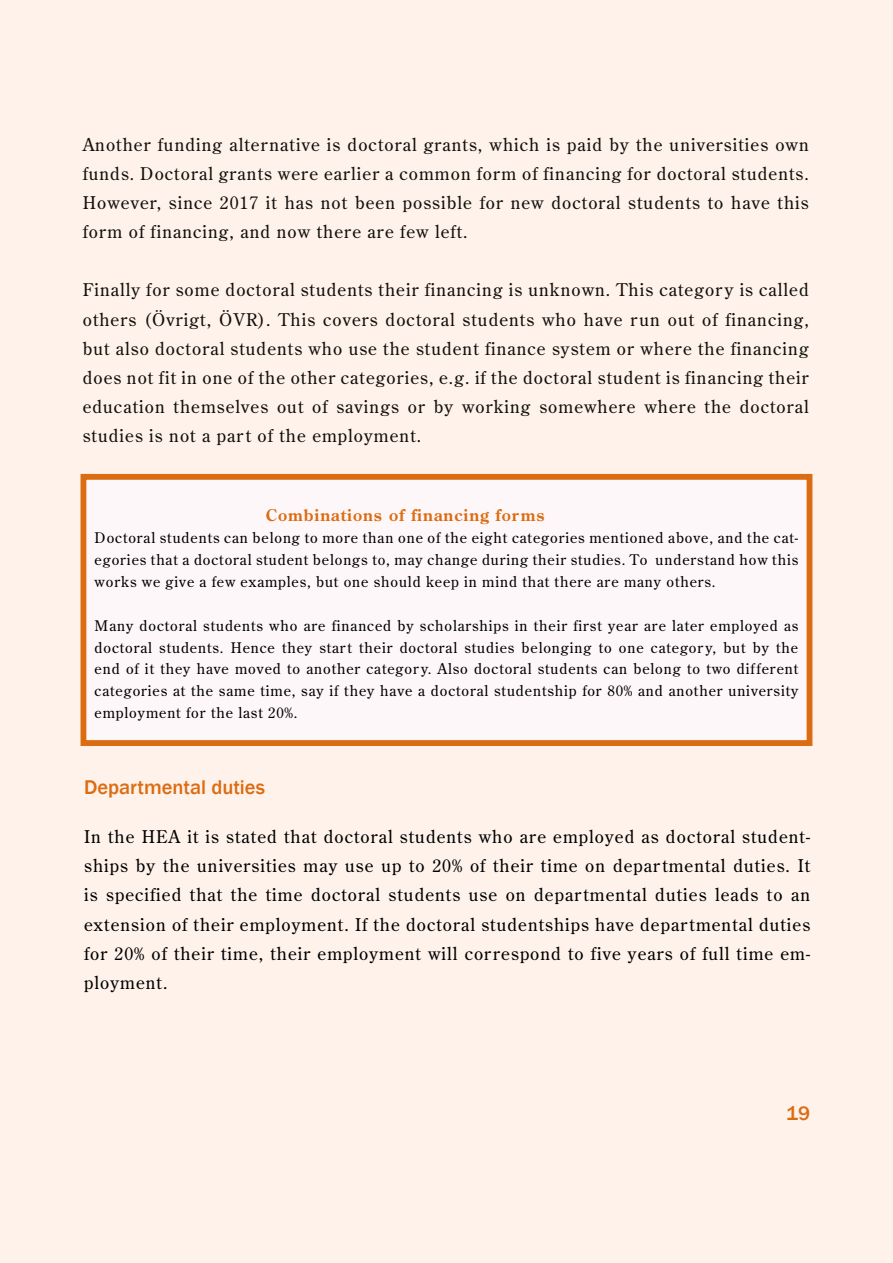
<style>
.page{position:relative;width:893px;height:1263px;background:#fef2eb}
.page>*{position:absolute;margin:0;border:0;box-sizing:border-box;transform-origin:0 0}
.t1{font:500 20.4px "Franklin Gothic";color:#dc6c11}
.t2{font:17.55px/29.2px "Century Old Style Std";letter-spacing:.06em;color:#12100b;text-align:justify}
.t3{font:17.55px/29.2px "Century Old Style Std";letter-spacing:.06em;color:#000;text-align:justify}
.t4{font:700 16.05px "Century Old Style Std";letter-spacing:.06em;color:#dc6c11}
.t5{font:14.55px/21.9px "Century Old Style Std";letter-spacing:.06em;color:#000;text-align:justify}
</style>
<div class="page">
<div style="left:83px;top:477px;width:726px;height:266px;background:#fef7fa"></div>
<div style="left:81px;top:474px;width:731px;height:272px;border:6px solid #dc6c11"></div>
<p class="t2" style="left:83px;top:129px;width:728px">Another funding alternative is doctoral grants, which is paid by the universities own funds. Doctoral grants were earlier a common form of financing for doctoral students.<br>However, since 2017 it has not been possible for new doctoral students to have this form of financing, and now there are few left.</p>
<p class="t2" style="left:83px;top:275px;width:728px">Finally for some doctoral students their financing is unknown. This category is called others (Övrigt, ÖVR). This covers doctoral students who have run out of financing, but also doctoral students who use the student finance system or where the financing does not fit in one of the other categories, e.g. if the doctoral student is financing their education themselves out of savings or by working somewhere where the doctoral studies is not a part of the employment.</p>
<p class="t4" style="left:266px;top:505px;width:280px">Combinations of financing forms</p>
<p class="t5" style="left:95px;top:527px;width:705px">Doctoral students can belong to more than one of the eight categories mentioned above, and the cat&shy;egories that a doctoral student belongs to, may change during their studies. To understand how this works we give a few examples, but one should keep in mind that there are many others.</p>
<p class="t5" style="left:95px;top:614px;width:705px">Many doctoral students who are financed by scholarships in their first year are later employed as doctoral students. Hence they start their doctoral studies belonging to one category, but by the end of it they have moved to another category. Also doctoral students can belong to two different categories at the same time, say if they have a doctoral studentship for 80% and another university employment for the last 20%.</p>
<p class="t1" style="left:84px;top:774px;width:182px">Departmental duties</p>
<p class="t3" style="left:84px;top:822px;width:728px">In the HEA it is stated that doctoral students who are employed as doctoral student&shy;ships by the universities may use up to 20% of their time on departmental duties. It is specified that the time doctoral students use on departmental duties leads to an extension of their employment. If the doctoral studentships have departmental duties for 20% of their time, their employment will correspond to five years of full time em&shy;ployment.</p>
<p class="t1" style="left:786px;top:1100px;width:25px">19</p>
</div>
